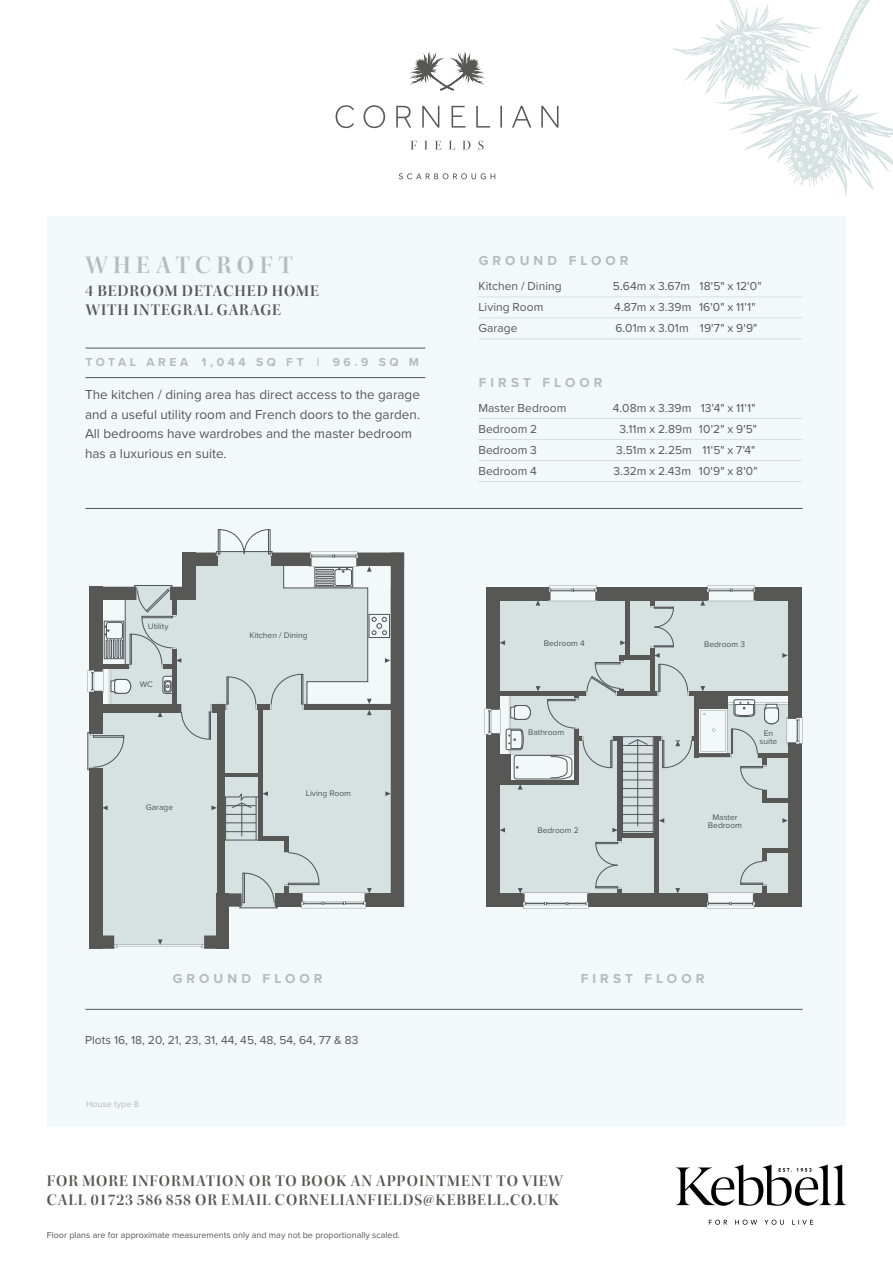
<style>
.page{position:relative;width:893px;height:1263px;background:#fff}
.page>*{position:absolute;margin:0;border:0;box-sizing:border-box;transform-origin:0 0}
.t1{font:25.5px "Kepler Std Semibold Disp";letter-spacing:.21em;color:#b4bdbe}
.t2{font:16.5px/19.5px "Kepler Std Semibold Disp";letter-spacing:.05em;color:#575756}
.t3{font:13.5px/19.5px "Proxima Nova";color:#575756}
.t4{font:700 13.5px "Proxima Nova";letter-spacing:.3em;color:#b4bdbe}
.t5{font:12px "Proxima Nova";letter-spacing:.005em;color:#575756}
.t6{font:700 12px "Proxima Nova";letter-spacing:.3em;color:#b4bdbe}
.t7{font:9px "Proxima Nova";color:#575756}
.t8{font:9px "Proxima Nova";color:#b4bdbe}
.t9{font:8.4px/8.4px "Proxima Nova";color:#50535a;text-align:center}
</style>
<div class="page">
<div style="left:47px;top:217px;width:799px;height:910px;background:#f3f9fa"></div>
<svg style="left:672px;top:0;width:221px;height:197px"></svg>
<svg style="left:676px;top:1164px;width:170px;height:61px"></svg>
<hr style="left:85px;top:1009px;width:718px;height:1px;background:#575756">
<svg style="left:336px;top:51px;width:222px;height:128px"></svg>
<hr style="left:85px;top:348px;width:340px;height:1px;background:#575756">
<hr style="left:85px;top:377px;width:340px;height:1px;background:#575756">
<hr style="left:85px;top:508px;width:718px;height:1px;background:#575756">
<hr style="left:478px;top:296px;width:325px;height:1px;background:#d6e2e2">
<hr style="left:478px;top:317px;width:325px;height:1px;background:#d6e2e2">
<hr style="left:478px;top:338px;width:325px;height:1px;background:#d6e2e2">
<hr style="left:478px;top:418px;width:325px;height:1px;background:#d6e2e2">
<hr style="left:478px;top:439px;width:325px;height:1px;background:#d6e2e2">
<hr style="left:478px;top:460px;width:325px;height:1px;background:#d6e2e2">
<hr style="left:478px;top:481px;width:325px;height:1px;background:#d6e2e2">
<svg style="left:102px;top:769px;width:289px;height:175px;background:#d8e3e4"></svg>
<div style="left:275px;top:893px;width:129px;height:14px;background:#575756"></div>
<div style="left:217px;top:893px;width:25px;height:14px;background:#575756"></div>
<div style="left:204px;top:935px;width:25px;height:14px;background:#575756"></div>
<div style="left:89px;top:935px;width:25px;height:14px;background:#575756"></div>
<div style="left:217px;top:893px;width:12px;height:56px;background:#575756"></div>
<div style="left:89px;top:769px;width:13px;height:180px;background:#575756"></div>
<div style="left:391px;top:552px;width:13px;height:355px;background:#575756"></div>
<hr style="left:284px;top:836px;width:4px;height:15px;background:#575756">
<hr style="left:221px;top:773px;width:40px;height:4px;background:#575756">
<hr style="left:258px;top:707px;width:4px;height:133px;background:#575756">
<hr style="left:258px;top:836px;width:30px;height:4px;background:#575756">
<div style="left:217px;top:706px;width:8px;height:188px;background:#575756"></div>
<hr style="left:116px;top:944px;width:86px;height:2px;background:#50535a">
<svg style="left:241px;top:873px;width:35px;height:32px"></svg>
<div style="left:240px;top:905px;width:37px;height:3px;border:1px solid #50535a"></div>
<div style="left:88px;top:732px;width:3px;height:38px;border:1px solid #50535a"></div>
<hr style="left:226px;top:814px;width:30px;height:1px;background:#50535a">
<hr style="left:226px;top:822px;width:30px;height:1px;background:#50535a">
<hr style="left:226px;top:831px;width:30px;height:1px;background:#50535a">
<hr style="left:224px;top:840px;width:35px;height:1px;background:#50535a">
<hr style="left:225px;top:797px;width:1px;height:43px;background:#50535a">
<hr style="left:256px;top:797px;width:1px;height:43px;background:#50535a">
<hr style="left:242px;top:803px;width:1px;height:33px;background:#50535a">
<svg style="left:385px;top:791px;width:6px;height:5px"></svg>
<svg style="left:225px;top:791px;width:43px;height:17px"></svg>
<svg style="left:211px;top:805px;width:6px;height:5px"></svg>
<svg style="left:102px;top:805px;width:6px;height:5px"></svg>
<svg style="left:284px;top:851px;width:88px;height:57px;background:#cad3d3"></svg>
<svg style="left:88px;top:529px;width:307px;height:240px"></svg>
<svg style="left:158px;top:939px;width:5px;height:6px"></svg>
<div style="left:492px;top:592px;width:303px;height:307px;background:#d6e2e2"></div>
<div style="left:486px;top:587px;width:14px;height:319px;background:#575756"></div>
<div style="left:486px;top:893px;width:315px;height:14px;background:#575756"></div>
<div style="left:788px;top:587px;width:13px;height:320px;background:#575756"></div>
<hr style="left:619px;top:834px;width:38px;height:4px;background:#575756">
<div style="left:762px;top:790px;width:5px;height:12px;background:#575756"></div>
<div style="left:762px;top:886px;width:5px;height:8px;background:#575756"></div>
<div style="left:762px;top:848px;width:5px;height:12px;background:#575756"></div>
<hr style="left:762px;top:848px;width:28px;height:4px;background:#575756">
<hr style="left:762px;top:798px;width:28px;height:4px;background:#575756">
<div style="left:617px;top:889px;width:5px;height:9px;background:#575756"></div>
<div style="left:617px;top:736px;width:5px;height:105px;background:#575756"></div>
<hr style="left:655px;top:736px;width:4px;height:160px;background:#575756">
<svg style="left:740px;top:860px;width:27px;height:26px"></svg>
<svg style="left:595px;top:841px;width:27px;height:48px"></svg>
<hr style="left:623px;top:805px;width:30px;height:1px;background:#50535a">
<hr style="left:623px;top:797px;width:30px;height:1px;background:#50535a">
<hr style="left:623px;top:814px;width:30px;height:1px;background:#50535a">
<hr style="left:623px;top:823px;width:30px;height:1px;background:#50535a">
<hr style="left:623px;top:831px;width:30px;height:1px;background:#50535a">
<hr style="left:653px;top:737px;width:1px;height:99px;background:#50535a">
<hr style="left:622px;top:737px;width:1px;height:99px;background:#50535a">
<hr style="left:637px;top:740px;width:1px;height:86px;background:#50535a">
<svg style="left:706px;top:893px;width:49px;height:15px"></svg>
<svg style="left:612px;top:828px;width:5px;height:4px"></svg>
<svg style="left:500px;top:828px;width:5px;height:4px"></svg>
<svg style="left:782px;top:818px;width:6px;height:5px"></svg>
<svg style="left:659px;top:818px;width:5px;height:5px"></svg>
<svg style="left:485px;top:585px;width:318px;height:206px"></svg>
<svg style="left:518px;top:888px;width:71px;height:20px"></svg>
<svg style="left:675px;top:888px;width:5px;height:5px"></svg>
<h1 class="t1" style="left:85px;top:250px;width:210px">WHEATCROFT</h1>
<h2 class="t2" style="left:85px;top:281px;width:235px">4 BEDROOM DETACHED HOME<br>WITH INTEGRAL GARAGE</h2>
<p class="t6" style="left:85px;top:353px;width:335px">TOTAL AREA 1,044 SQ FT | 96.9 SQ M</p>
<p class="t3" style="left:85px;top:384px;width:337px">The kitchen / dining area has direct access to the garage and a useful utility room and French doors to the garden.<br>All bedrooms have wardrobes and the master bedroom has a luxurious en suite.</p>
<p class="t9" style="left:148px;top:622px;width:22px">Utility</p>
<p class="t9" style="left:140px;top:680px;width:14px">WC</p>
<p class="t9" style="left:146px;top:803px;width:29px">Garage</p>
<p class="t9" style="left:249px;top:631px;width:60px">Kitchen / Dining</p>
<p class="t9" style="left:257px;top:789px;width:95px">Living Room Living Room</p>
<p class="t4" style="left:479px;top:251px;width:151px">GROUND FLOOR</p>
<p class="t5" style="left:478px;top:277px;width:85px">Kitchen / Dining</p>
<p class="t5" style="left:613px;top:277px;width:150px">5.64m x 3.67m 18'5" x 12'0"</p>
<p class="t5" style="left:478px;top:298px;width:67px">Living Room</p>
<p class="t5" style="left:614px;top:298px;width:143px">4.87m x 3.39m 16'0" x 11'1"</p>
<p class="t5" style="left:478px;top:319px;width:41px">Garage</p>
<p class="t5" style="left:615px;top:319px;width:144px">6.01m x 3.01m 19'7" x 9'9"</p>
<p class="t4" style="left:479px;top:373px;width:125px">FIRST FLOOR</p>
<p class="t5" style="left:478px;top:399px;width:90px">Master Bedroom</p>
<p class="t5" style="left:613px;top:399px;width:144px">4.08m x 3.39m 13'4" x 11'1"</p>
<p class="t5" style="left:478px;top:420px;width:60px">Bedroom 2</p>
<p class="t5" style="left:619px;top:420px;width:139px">3.11m x 2.89m 10'2" x 9'5"</p>
<p class="t5" style="left:478px;top:441px;width:60px">Bedroom 3</p>
<p class="t5" style="left:616px;top:441px;width:141px">3.51m x 2.25m 11'5" x 7'4"</p>
<p class="t5" style="left:478px;top:462px;width:60px">Bedroom 4</p>
<p class="t5" style="left:613px;top:462px;width:146px">3.32m x 2.43m 10'9" x 8'0"</p>
<p class="t9" style="left:544px;top:638px;width:42px">Bedroom 4</p>
<p class="t9" style="left:528px;top:728px;width:38px">Bathroom</p>
<p class="t9" style="left:537px;top:825px;width:43px">Bedroom 2</p>
<p class="t9" style="left:704px;top:640px;width:42px">Bedroom 3</p>
<p class="t9" style="left:760px;top:728px;width:19px">En suite</p>
<p class="t9" style="left:708px;top:813px;width:36px">Master<br>Bedroom</p>
<p class="t4" style="left:173px;top:968px;width:151px">GROUND FLOOR</p>
<p class="t4" style="left:581px;top:968px;width:125px">FIRST FLOOR</p>
<p class="t5" style="left:85px;top:1031px;width:275px">Plots 16, 18, 20, 21, 23, 31, 44, 45, 48, 54, 64, 77 &amp; 83</p>
<p class="t8" style="left:86px;top:1097px;width:54px">House type 8</p>
<h2 class="t2" style="left:47px;top:1171px;width:518px">FOR MORE INFORMATION OR TO BOOK AN APPOINTMENT TO VIEW<br>CALL 01723 586 858 OR EMAIL CORNELIANFIELDS@KEBBELL.CO.UK</h2>
<p class="t7" style="left:47px;top:1228px;width:355px">Floor plans are for approximate measurements only and may not be proportionally scaled.</p>
</div>
